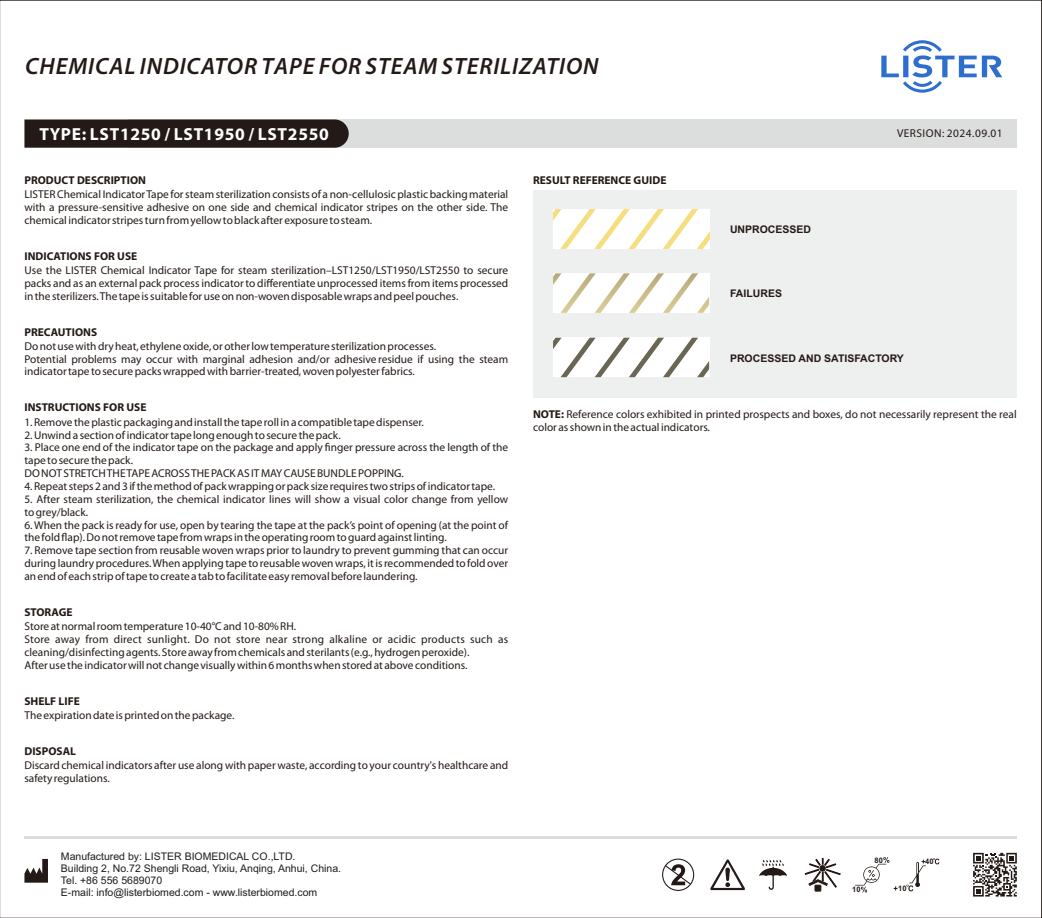
<style>
.page{position:relative;width:1042px;height:918px;background:#fff}
.page>*{position:absolute;margin:0;border:0;box-sizing:border-box;transform-origin:0 0}
.t1{font:italic 600 23.62px "Myriad Pro";letter-spacing:.035em;color:#231916}
.t2{font:700 17.5px "Myriad Pro";letter-spacing:.04em;color:#fff}
.t3{font:11.38px/13px "Myriad Pro";color:#231916}
.t4{font:700 11.38px "Myriad Pro";color:#231916}
.t5{font:11.38px "Myriad Pro";letter-spacing:.04em;color:#231916}
.t6{font:10.5px/11.7px "Arial";color:#1d1d1b}
.t7{font:700 10.5px "Arial";color:#231916}
.t8{font:700 7.52px "Arial";color:#231916}
.s1{font-weight:700}
</style>
<div class="page">
<div style="left:128px;top:119px;width:889px;height:29px;background:#dcdddd"></div>
<svg style="left:24px;top:119px;width:325px;height:29px;background:#2a201d"></svg>
<svg style="left:881px;top:40px;width:121px;height:53px"></svg>
<div style="left:533px;top:190px;width:484px;height:207px;background:#eeefef"></div>
<svg style="left:553px;top:209px;width:156px;height:39px;background:#fdf9e8"></svg>
<svg style="left:553px;top:273px;width:156px;height:40px;background:#f5f3ea"></svg>
<svg style="left:553px;top:338px;width:156px;height:39px;background:#e5e4e1"></svg>
<svg style="left:973px;top:853px;width:44px;height:43px"></svg>
<hr style="left:24px;top:836px;width:993px;height:3px;background:#dcdddd">
<svg style="left:24px;top:859px;width:24px;height:23px"></svg>
<div style="left:662px;top:858px;width:32px;height:33px;border:1px solid #231916;border-radius:50%"></div>
<svg style="left:664px;top:864px;width:28px;height:21px"></svg>
<svg style="left:759px;top:859px;width:28px;height:31px"></svg>
<svg style="left:710px;top:859px;width:35px;height:31px"></svg>
<svg style="left:855px;top:857px;width:84px;height:35px"></svg>
<svg style="left:805px;top:858px;width:35px;height:33px"></svg>
<h1 class="t1" style="left:25px;top:56px;width:575px">CHEMICAL INDICATOR TAPE FOR STEAM STERILIZATION</h1>
<h2 class="t2" style="left:40px;top:126px;width:291px">TYPE: LST1250 / LST1950 / LST2550</h2>
<p class="t4" style="left:24px;top:175px;width:123px">PRODUCT DESCRIPTION</p>
<p class="t3" style="left:24px;top:188px;width:485px;text-align:justify">LISTER Chemical Indicator Tape for steam sterilization consists of a non-cellulosic plastic backing material with a pressure-sensitive adhesive on one side and chemical indicator stripes on the other side. The chemical indicator stripes turn from yellow to black after exposure to steam.</p>
<p class="t4" style="left:24px;top:251px;width:114px">INDICATIONS FOR USE</p>
<p class="t3" style="left:24px;top:264px;width:485px;text-align:justify">Use the LISTER Chemical Indicator Tape for steam sterilization–LST1250/LST1950/LST2550 to secure packs and as an external pack process indicator to differentiate unprocessed items from items processed in the sterilizers. The tape is suitable for use on non-woven disposable wraps and peel pouches.</p>
<p class="t4" style="left:533px;top:175px;width:135px">RESULT REFERENCE GUIDE</p>
<p class="t7" style="left:730px;top:225px;width:83px">UNPROCESSED</p>
<p class="t7" style="left:730px;top:289px;width:53px">FAILURES</p>
<p class="t5" style="left:897px;top:129px;width:107px">VERSION: 2024.09.01</p>
<p class="t4" style="left:24px;top:327px;width:74px">PRECAUTIONS</p>
<p class="t3" style="left:24px;top:340px;width:485px">Do not use with dry heat, ethylene oxide, or other low temperature sterilization processes.<br>Potential problems may occur with marginal adhesion and/or adhesive residue if using the steam indicator tape to secure packs wrapped with barrier-treated, woven polyester fabrics.</p>
<p class="t4" style="left:24px;top:403px;width:123px">INSTRUCTIONS FOR USE</p>
<p class="t3" style="left:24px;top:416px;width:401px">1. Remove the plastic packaging and install the tape roll in a compatible tape dispenser.</p>
<p class="t3" style="left:24px;top:429px;width:318px">2. Unwind a section of indicator tape long enough to secure the pack.</p>
<p class="t3" style="left:24px;top:442px;width:485px">3. Place one end of the indicator tape on the package and apply finger pressure across the length of the tape to secure the pack.<br>DO NOT STRETCH THE TAPE ACROSS THE PACK AS IT MAY CAUSE BUNDLE POPPING.</p>
<p class="t3" style="left:24px;top:481px;width:472px">4. Repeat steps 2 and 3 if the method of pack wrapping or pack size requires two strips of indicator tape.</p>
<p class="t3" style="left:24px;top:493px;width:485px">5. After steam sterilization, the chemical indicator lines will show a visual color change from yellow to grey/black.</p>
<p class="t3" style="left:24px;top:519px;width:485px">6. When the pack is ready for use, open by tearing the tape at the pack’s point of opening (at the point of the fold flap). Do not remove tape from wraps in the operating room to guard against linting.</p>
<p class="t3" style="left:24px;top:545px;width:485px;text-align:justify">7. Remove tape section from reusable woven wraps prior to laundry to prevent gumming that can occur during laundry procedures. When applying tape to reusable woven wraps, it is recommended to fold over an end of each strip of tape to create a tab to facilitate easy removal before laundering.</p>
<p class="t4" style="left:24px;top:607px;width:50px">STORAGE</p>
<p class="t3" style="left:24px;top:621px;width:485px">Store at normal room temperature 10-40°C and 10-80% RH.<br>Store away from direct sunlight. Do not store near strong alkaline or acidic products such as cleaning/disinfecting agents. Store away from chemicals and sterilants (e.g., hydrogen peroxide).<br>After use the indicator will not change visually within 6 months when stored at above conditions.</p>
<p class="t4" style="left:24px;top:696px;width:57px">SHELF LIFE</p>
<p class="t3" style="left:24px;top:710px;width:211px">The expiration date is printed on the package.</p>
<p class="t4" style="left:24px;top:746px;width:53px">DISPOSAL</p>
<p class="t3" style="left:24px;top:760px;width:485px">Discard chemical indicators after use along with paper waste, according to your country's healthcare and safety regulations.</p>
<p class="t7" style="left:730px;top:354px;width:175px">PROCESSED AND SATISFACTORY</p>
<p class="t3" style="left:533px;top:409px;width:485px"><span class="s1">NOTE:</span> Reference colors exhibited in printed prospects and boxes, do not necessarily represent the real color as shown in the actual indicators.</p>
<p class="t6" style="left:61px;top:851px;width:282px">Manufactured by: LISTER BIOMEDICAL CO.,LTD.<br>Building 2, No.72 Shengli Road, Yixiu, Anqing, Anhui, China.<br>Tel. +86 556 5689070<br>E-mail: info@listerbiomed.com - www.listerbiomed.com</p>
<p class="t8" style="left:852px;top:886px;width:10px">10</p>
<p class="t8" style="left:874px;top:857px;width:10px">80</p>
<p class="t8" style="left:898px;top:885px;width:10px">10</p>
<p class="t8" style="left:925px;top:859px;width:10px">40</p>
</div>
